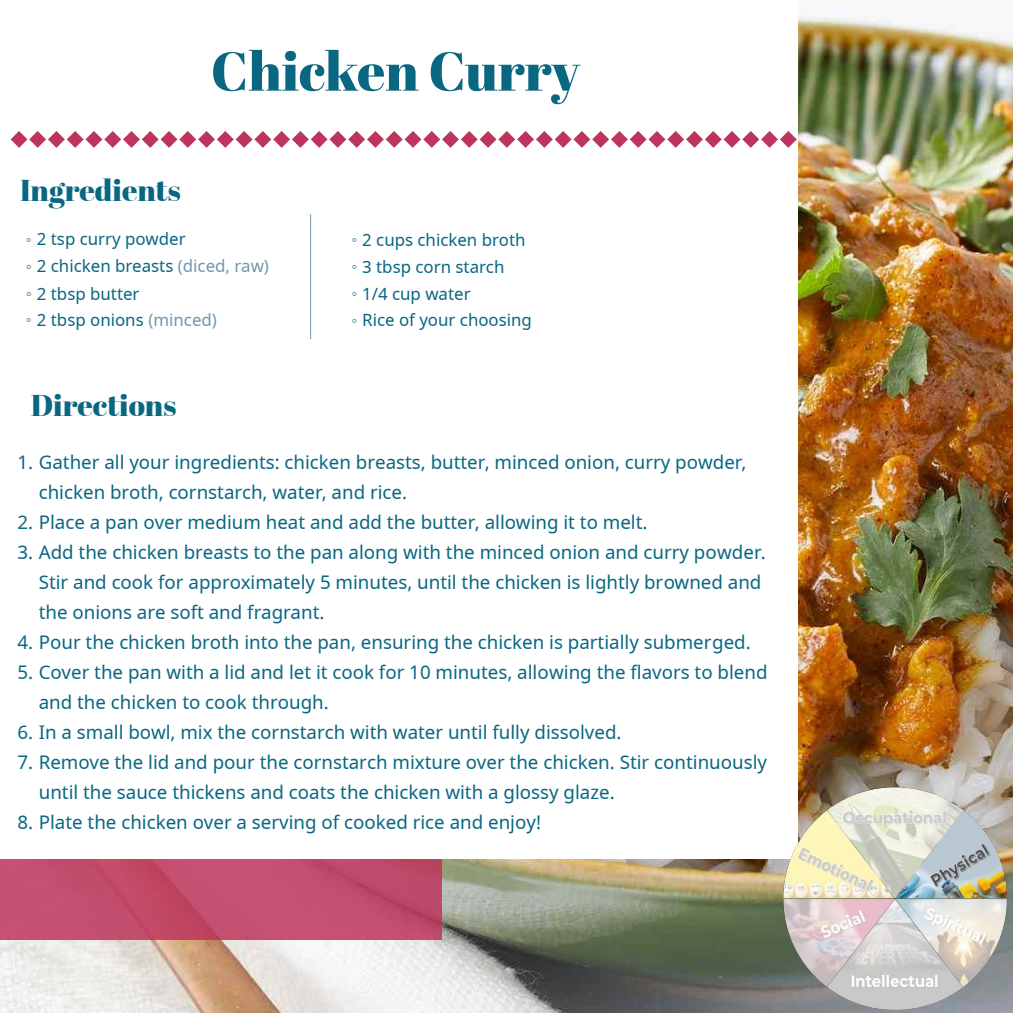
<style>
.page{position:relative;width:1013px;height:1013px;background:#fff}
.page>*{position:absolute;margin:0;border:0;box-sizing:border-box;transform-origin:0 0}
.t1{font:54.38px "Abril Fatface";color:#0a6782}
.t2{font:30px "Abril Fatface";color:#0a6782}
.t3{font:18.75px/30px "Noto Sans";color:#0a6782}
.t4{font:16.88px/26.9px "Noto Sans";color:#0a6782}
.s1{font-family:"Arial";font-size:15.25px}
.s2{color:#7396ab}
</style>
<div class="page">
<img style="left:0;top:9px;width:1012px;height:1003px">
<svg style="left:0;top:859px;width:441px;height:80px;background:#c14d6d"></svg>
<div style="left:0;top:0;width:798px;height:859px;background:#fff"></div>
<svg style="left:11px;top:131px;width:785px;height:17px"></svg>
<hr style="left:310px;top:215px;width:1px;height:123px;background:#7396ab">
<img style="left:776px;top:780px;width:236px;height:232px">
<h2 class="t2" style="left:20px;top:169px;width:162px">Ingredients</h2>
<h1 class="t1" style="left:211px;top:33px;width:370px">Chicken Curry</h1>
<p class="t4" style="left:26px;top:226px;width:244px"><span class="s1">◦</span> 2 tsp curry powder<br><span class="s1">◦</span> 2 chicken breasts <span class="s2">(diced, raw) </span><span class="s1">◦</span> 2 tbsp butter<br><span class="s1">◦</span> 2 tbsp onions <span class="s2">(minced)</span></p>
<h2 class="t2" style="left:31px;top:384px;width:147px">Directions</h2>
<p class="t4" style="left:351px;top:226px;width:182px"><span class="s1">◦</span> 2 cups chicken broth <span class="s1">◦</span> 3 tbsp corn starch<br><span class="s1">◦</span> 1/4 cup water<br><span class="s1">◦</span> Rice of your choosing</p>
<p class="t3" style="left:39px;top:448px;width:709px;text-indent:-21px">1. Gather all your ingredients: chicken breasts, butter, minced onion, curry powder, chicken broth, cornstarch, water, and rice.</p>
<p class="t3" style="left:17px;top:508px;width:631px">2. Place a pan over medium heat and add the butter, allowing it to melt.</p>
<p class="t3" style="left:39px;top:538px;width:728px;text-indent:-21px">3. Add the chicken breasts to the pan along with the minced onion and curry powder.<br>Stir and cook for approximately 5 minutes, until the chicken is lightly browned and the onions are soft and fragrant.</p>
<p class="t3" style="left:17px;top:628px;width:735px">4. Pour the chicken broth into the pan, ensuring the chicken is partially submerged.</p>
<p class="t3" style="left:39px;top:658px;width:730px;text-indent:-21px">5. Cover the pan with a lid and let it cook for 10 minutes, allowing the flavors to blend and the chicken to cook through.</p>
<p class="t3" style="left:17px;top:718px;width:605px">6. In a small bowl, mix the cornstarch with water until fully dissolved.</p>
<p class="t3" style="left:39px;top:748px;width:729px;text-indent:-21px">7. Remove the lid and pour the cornstarch mixture over the chicken. Stir continuously until the sauce thickens and coats the chicken with a glossy glaze.</p>
<p class="t3" style="left:17px;top:808px;width:525px">8. Plate the chicken over a serving of cooked rice and enjoy!</p>
</div>
